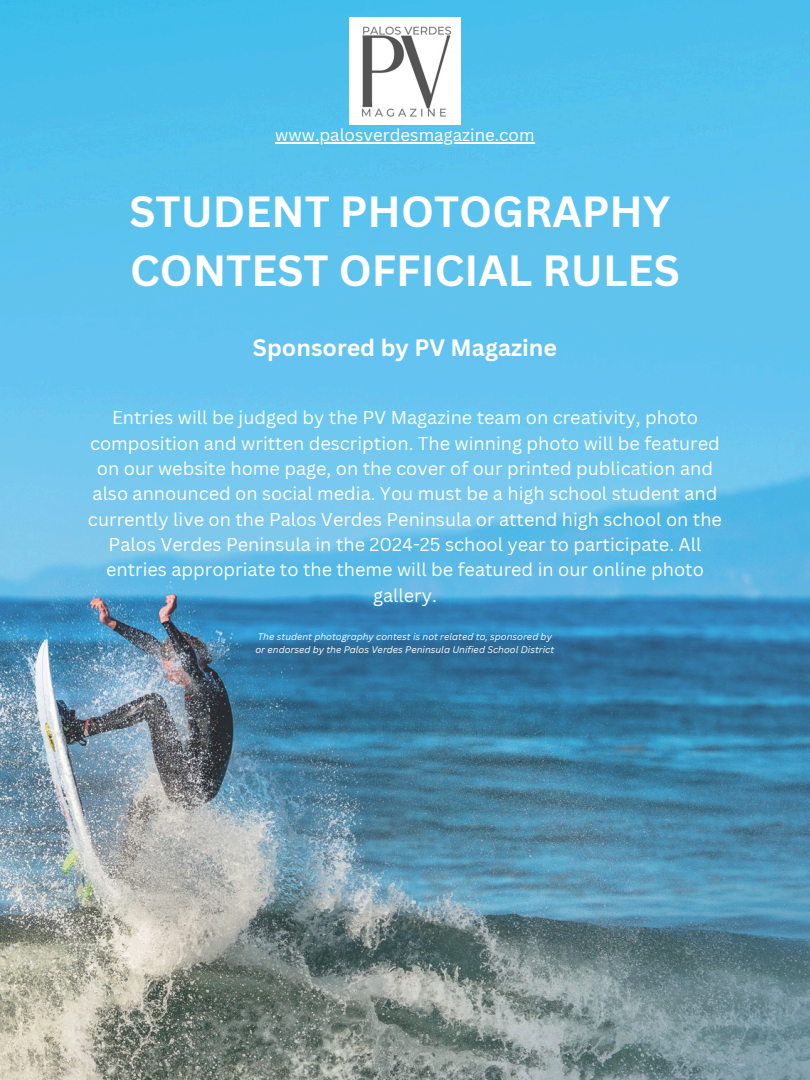
<style>
.page{position:relative;width:810px;height:1080px;background:#fff}
.page>*{position:absolute;margin:0;border:0;box-sizing:border-box;transform-origin:0 0}
.t1{font:700 42.5px/59.1px "Canva Sans";color:#fff}
.t2{font:700 23.12px "Canva Sans";color:#fff}
.t3{font:18.12px/25.3px "Canva Sans";color:#fff;text-align:center}
.t4{font:16.88px "Canva Sans";color:#fff}
.t5{font:italic 9.38px/13.1px "Canva Sans";color:#fff}
</style>
<div class="page">
<img style="left:0;top:0;width:810px;height:1080px">
<img style="left:349px;top:17px;width:112px;height:108px">
<hr style="left:275px;top:142px;width:260px;height:1px;background:#fff">
<p class="t4" style="left:275px;top:123px;width:261px">www.palosverdesmagazine.com</p>
<p class="t1" style="left:130px;top:181px;width:552px">STUDENT PHOTOGRAPHY<br>CONTEST OFFICIAL RULES</p>
<h3 class="t2" style="left:253px;top:331px;width:306px">Sponsored by PV Magazine</h3>
<h1 class="t3" style="left:88px;top:405px;width:636px">Entries will be judged by the PV Magazine team on creativity, photo composition and written description. The winning photo will be featured on our website home page, on the cover of our printed publication and also announced on social media. You must be a high school student and currently live on the Palos Verdes Peninsula or attend high school on the Palos Verdes Peninsula in the 2024-25 school year to participate. All entries appropriate to the theme will be featured in our online photo gallery.</h1>
<h2 class="t5" style="left:256px;top:630px;width:300px">The student photography contest is not related to, sponsored by or endorsed by the Palos Verdes Peninsula Unified School District</h2>
</div>
